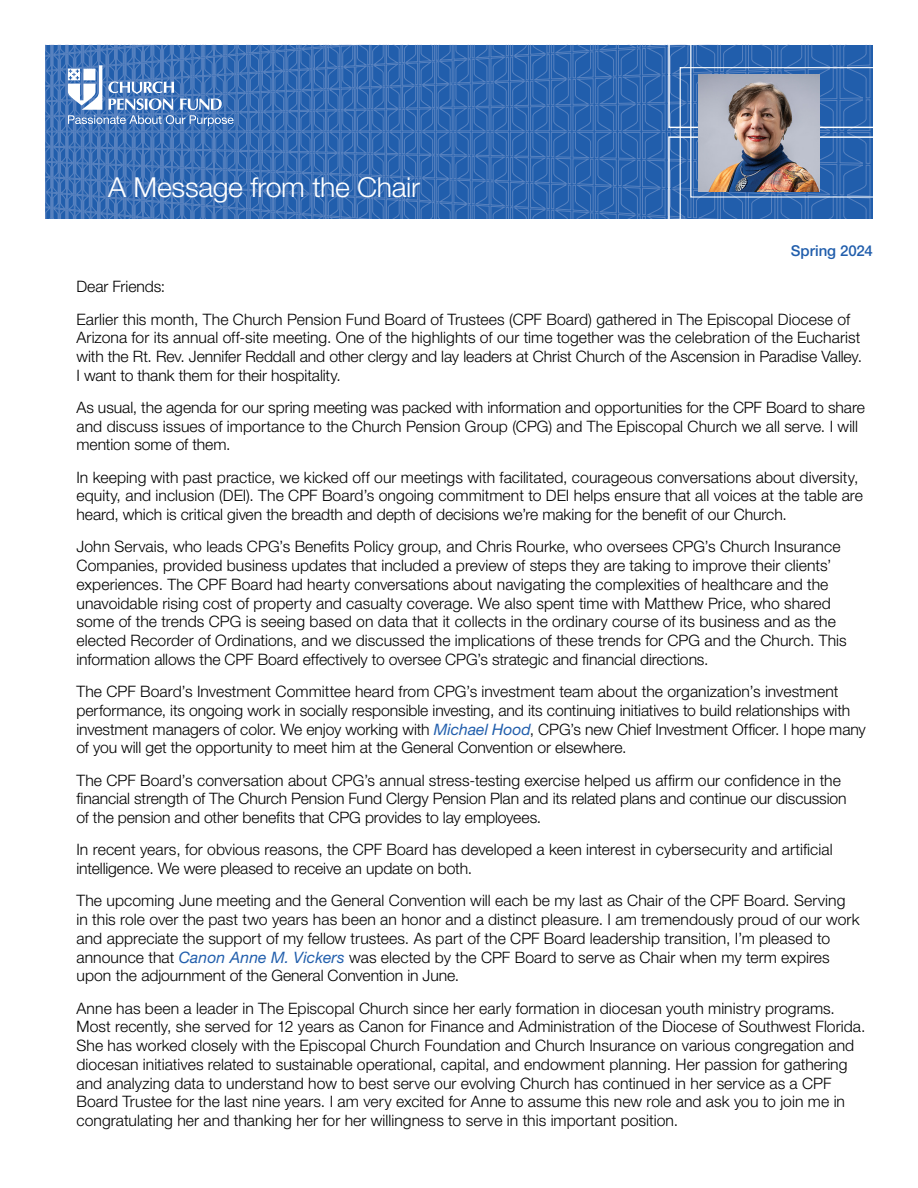
<style>
.page{position:relative;width:918px;height:1188px;background:#fff}
.page>*{position:absolute;margin:0;border:0;box-sizing:border-box;transform-origin:0 0}
.t1{font:300 27.6px "Helvetica Neue LT Std";letter-spacing:-.015em;color:#fff}
.t2{font:300 15.75px/18.8px "Helvetica Neue LT Std";color:#000}
.t3{font:500 15px "Helvetica Neue LT Std";letter-spacing:-.005em;color:#215eac}
.s1{font-weight:400;font-style:italic;color:#215eac}
</style>
<div class="page">
<svg style="left:45px;top:45px;width:828px;height:174px;background:#386db4"></svg>
<img style="left:699px;top:75px;width:120px;height:116px">
<h1 class="t1" style="left:108px;top:170px;width:313px">A Message from the Chair</h1>
<p class="t3" style="left:791px;top:241px;width:84px">Spring 2024</p>
<p class="t2" style="left:76px;top:270px;width:775px;line-height:32.2px">Dear Friends:<br>Earlier this month, The Church Pension Fund Board of Trustees (CPF Board) gathered in The Episcopal Diocese of</p>
<p class="t2" style="left:76px;top:328px;width:787px;text-align:justify">Arizona for its annual off-site meeting. One of the highlights of our time together was the celebration of the Eucharist with the Rt. Rev. Jennifer Reddall and other clergy and lay leaders at Christ Church of the Ascension in Paradise Valley.<br>I want to thank them for their hospitality.</p>
<p class="t2" style="left:76px;top:398px;width:790px">As usual, the agenda for our spring meeting was packed with information and opportunities for the CPF Board to share and discuss issues of importance to the Church Pension Group (CPG) and The Episcopal Church we all serve. I will mention some of them.</p>
<p class="t2" style="left:76px;top:467px;width:788px">In keeping with past practice, we kicked off our meetings with facilitated, courageous conversations about diversity, equity, and inclusion (DEI). The CPF Board’s ongoing commitment to DEI helps ensure that all voices at the table are heard, which is critical given the breadth and depth of decisions we’re making for the benefit of our Church.</p>
<p class="t2" style="left:76px;top:537px;width:772px">John Servais, who leads CPG’s Benefits Policy group, and Chris Rourke, who oversees CPG’s Church Insurance Companies, provided business updates that included a preview of steps they are taking to improve their clients’ experiences. The CPF Board had hearty conversations about navigating the complexities of healthcare and the unavoidable rising cost of property and casualty coverage. We also spent time with Matthew Price, who shared some of the trends CPG is seeing based on data that it collects in the ordinary course of its business and as the elected Recorder of Ordinations, and we discussed the implications of these trends for CPG and the Church. This information allows the CPF Board effectively to oversee CPG’s strategic and financial directions.</p>
<p class="t2" style="left:76px;top:682px;width:791px">The CPF Board’s Investment Committee heard from CPG’s investment team about the organization’s investment performance, its ongoing work in socially responsible investing, and its continuing initiatives to build relationships with investment managers of color. We enjoy working with <span class="s1">Michael Hood</span>, CPG’s new Chief Investment Officer. I hope many of you will get the opportunity to meet him at the General Convention or elsewhere.</p>
<p class="t2" style="left:76px;top:770px;width:772px">The CPF Board’s conversation about CPG’s annual stress-testing exercise helped us affirm our confidence in the financial strength of The Church Pension Fund Clergy Pension Plan and its related plans and continue our discussion of the pension and other benefits that CPG provides to lay employees.</p>
<p class="t2" style="left:76px;top:840px;width:758px">In recent years, for obvious reasons, the CPF Board has developed a keen interest in cybersecurity and artificial intelligence. We were pleased to receive an update on both.</p>
<p class="t2" style="left:76px;top:891px;width:785px">The upcoming June meeting and the General Convention will each be my last as Chair of the CPF Board. Serving in this role over the past two years has been an honor and a distinct pleasure. I am tremendously proud of our work and appreciate the support of my fellow trustees. As part of the CPF Board leadership transition, I’m pleased to announce that <span class="s1">Canon Anne M. Vickers</span> was elected by the CPF Board to serve as Chair when my term expires upon the adjournment of the General Convention in June.</p>
<p class="t2" style="left:76px;top:998px;width:791px">Anne has been a leader in The Episcopal Church since her early formation in diocesan youth ministry programs.<br>Most recently, she served for 12 years as Canon for Finance and Administration of the Diocese of Southwest Florida.<br>She has worked closely with the Episcopal Church Foundation and Church Insurance on various congregation and diocesan initiatives related to sustainable operational, capital, and endowment planning. Her passion for gathering and analyzing data to understand how to best serve our evolving Church has continued in her service as a CPF Board Trustee for the last nine years. I am very excited for Anne to assume this new role and ask you to join me in congratulating her and thanking her for her willingness to serve in this important position.</p>
</div>
